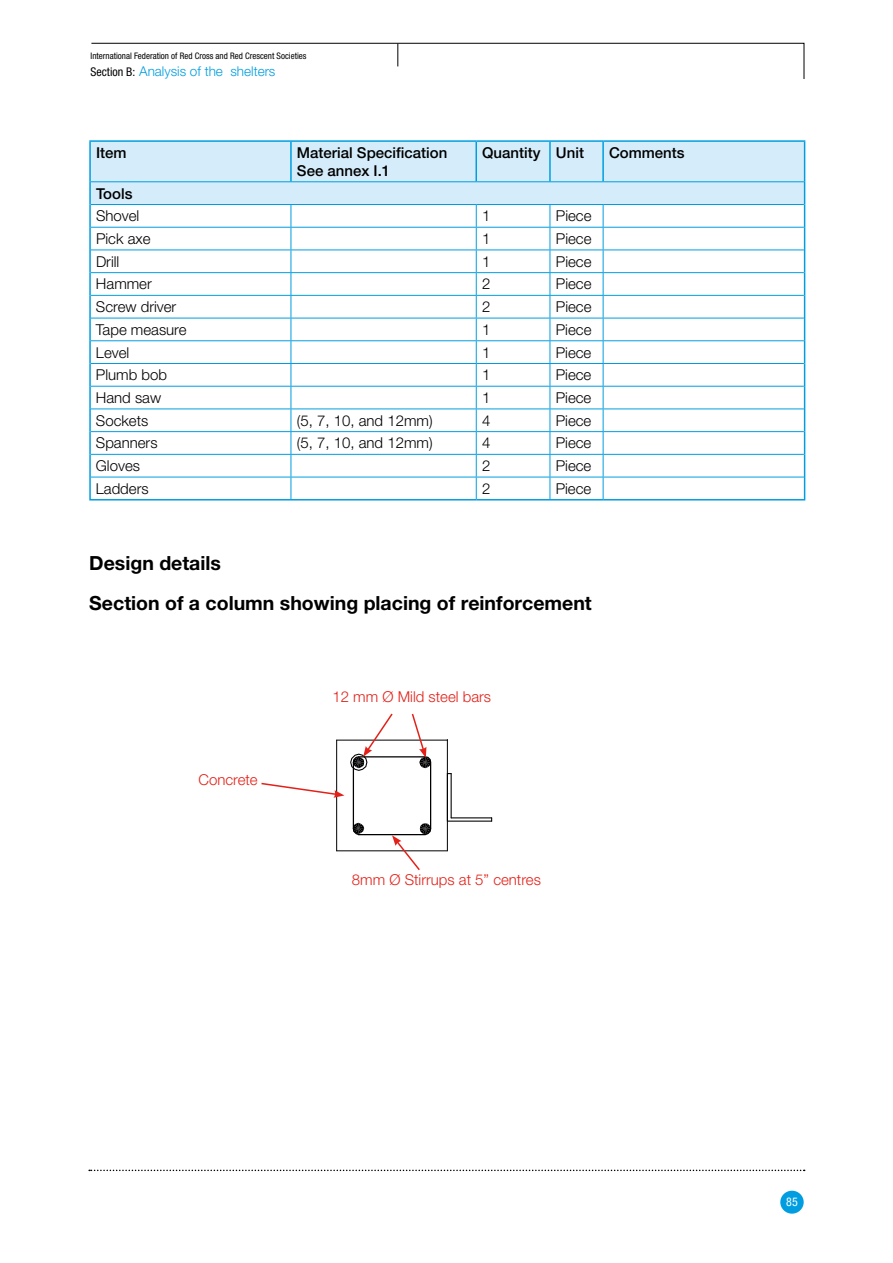
<style>
.page{position:relative;width:893px;height:1263px;background:#fff}
.page>*{position:absolute;margin:0;border:0;box-sizing:border-box;transform-origin:0 0}
.t1{font:700 19.5px/40.3px "Helvetica Neue LT Pro";color:#000}
.t2{font:300 15px/22.6px "Helvetica Neue LT Pro";color:#000}
.t3{font:500 15px/18px "Helvetica Neue LT Pro";color:#000}
.t4{font:300 15px "Helvetica Neue LT Pro";color:#e32119}
.t5{font:300 13.5px "Helvetica Neue LT Pro";color:#009ee0}
.t6{font:condensed 12px "Helvetica Neue";color:#fff}
.t7{font:condensed 9px "Helvetica Neue";color:#000}
.s1{font-family:"Helvetica Neue";font-weight:400;font-stretch:condensed;font-size:12px;color:#000}
.s2{font-weight:500}
</style>
<div class="page">
<div style="left:780px;top:1191px;width:24px;height:23px;background:#009ee0;border-radius:50%"></div>
<svg style="left:89px;top:1169px;width:716px;height:2px"></svg>
<svg style="left:91px;top:43px;width:713px;height:36px"></svg>
<hr style="left:89px;top:140px;width:202px;height:2px;background:#009ee0">
<hr style="left:89px;top:142px;width:2px;height:40px;background:#009ee0">
<hr style="left:291px;top:140px;width:185px;height:2px;background:#009ee0">
<hr style="left:476px;top:140px;width:74px;height:2px;background:#009ee0">
<hr style="left:550px;top:140px;width:53px;height:2px;background:#009ee0">
<hr style="left:603px;top:140px;width:202px;height:2px;background:#009ee0">
<hr style="left:89px;top:182px;width:2px;height:22px;background:#009ee0">
<hr style="left:89px;top:204px;width:2px;height:23px;background:#009ee0">
<hr style="left:89px;top:227px;width:2px;height:23px;background:#009ee0">
<hr style="left:89px;top:250px;width:2px;height:23px;background:#009ee0">
<hr style="left:89px;top:273px;width:2px;height:22px;background:#009ee0">
<hr style="left:89px;top:295px;width:2px;height:23px;background:#009ee0">
<hr style="left:89px;top:318px;width:2px;height:23px;background:#009ee0">
<hr style="left:89px;top:341px;width:2px;height:22px;background:#009ee0">
<hr style="left:89px;top:363px;width:2px;height:23px;background:#009ee0">
<hr style="left:89px;top:386px;width:2px;height:23px;background:#009ee0">
<hr style="left:89px;top:409px;width:2px;height:23px;background:#009ee0">
<hr style="left:89px;top:432px;width:2px;height:22px;background:#009ee0">
<hr style="left:89px;top:454px;width:2px;height:23px;background:#009ee0">
<hr style="left:89px;top:477px;width:2px;height:22px;background:#009ee0">
<svg style="left:90px;top:141px;width:715px;height:358px"></svg>
<hr style="left:89px;top:499px;width:202px;height:1px;background:#009ee0">
<hr style="left:291px;top:499px;width:185px;height:1px;background:#009ee0">
<hr style="left:476px;top:499px;width:74px;height:1px;background:#009ee0">
<hr style="left:550px;top:499px;width:53px;height:1px;background:#009ee0">
<hr style="left:603px;top:499px;width:202px;height:1px;background:#009ee0">
<hr style="left:336px;top:740px;width:1px;height:111px;background:#000">
<hr style="left:447px;top:740px;width:1px;height:111px;background:#000">
<hr style="left:337px;top:740px;width:110px;height:1px;background:#000">
<hr style="left:337px;top:850px;width:110px;height:1px;background:#000">
<svg style="left:446px;top:772px;width:47px;height:50px"></svg>
<svg style="left:350px;top:713px;width:82px;height:158px"></svg>
<svg style="left:261px;top:782px;width:83px;height:16px"></svg>
<p class="t7" style="left:91px;top:51px;width:217px">International Federation of Red Cross and Red Crescent Societies</p>
<p class="t5" style="left:91px;top:63px;width:186px"><span class="s1">Section B:</span> Analysis of the shelters</p>
<p class="t3" style="left:96px;top:143px;width:32px">Item</p>
<p class="t3" style="left:297px;top:143px;width:152px">Material Specification<br>See annex I.1</p>
<p class="t3" style="left:482px;top:143px;width:103px">Quantity Unit</p>
<p class="t3" style="left:609px;top:143px;width:77px">Comments</p>
<p class="t2" style="left:96px;top:182px;width:45px"><span class="s2">Tools<br></span>Shovel</p>
<p class="t2" style="left:482px;top:204px;width:10px">1</p>
<p class="t2" style="left:556px;top:204px;width:37px">Piece</p>
<p class="t2" style="left:96px;top:227px;width:56px">Pick axe</p>
<p class="t2" style="left:482px;top:227px;width:10px">1</p>
<p class="t2" style="left:556px;top:227px;width:37px">Piece</p>
<p class="t2" style="left:96px;top:250px;width:25px">Drill</p>
<p class="t2" style="left:482px;top:250px;width:10px">1</p>
<p class="t2" style="left:556px;top:250px;width:37px">Piece</p>
<p class="t2" style="left:96px;top:272px;width:57px">Hammer</p>
<p class="t2" style="left:482px;top:272px;width:10px">2</p>
<p class="t2" style="left:556px;top:272px;width:37px">Piece</p>
<p class="t2" style="left:96px;top:295px;width:82px">Screw driver</p>
<p class="t2" style="left:482px;top:295px;width:10px">2</p>
<p class="t2" style="left:556px;top:295px;width:37px">Piece</p>
<p class="t2" style="left:96px;top:318px;width:92px">Tape measure</p>
<p class="t2" style="left:482px;top:318px;width:10px">1</p>
<p class="t2" style="left:556px;top:318px;width:37px">Piece</p>
<p class="t2" style="left:96px;top:340px;width:35px">Level</p>
<p class="t2" style="left:482px;top:340px;width:10px">1</p>
<p class="t2" style="left:556px;top:340px;width:37px">Piece</p>
<p class="t2" style="left:96px;top:363px;width:73px">Plumb bob</p>
<p class="t2" style="left:482px;top:363px;width:10px">1</p>
<p class="t2" style="left:556px;top:363px;width:37px">Piece</p>
<p class="t2" style="left:96px;top:386px;width:67px">Hand saw</p>
<p class="t2" style="left:482px;top:386px;width:10px">1</p>
<p class="t2" style="left:556px;top:386px;width:37px">Piece</p>
<p class="t2" style="left:96px;top:409px;width:54px">Sockets</p>
<p class="t2" style="left:297px;top:409px;width:137px">(5, 7, 10, and 12mm)</p>
<p class="t2" style="left:482px;top:409px;width:10px">4</p>
<p class="t2" style="left:556px;top:409px;width:37px">Piece</p>
<p class="t2" style="left:96px;top:431px;width:63px">Spanners</p>
<p class="t2" style="left:297px;top:431px;width:137px">(5, 7, 10, and 12mm)</p>
<p class="t2" style="left:482px;top:431px;width:10px">4</p>
<p class="t2" style="left:556px;top:431px;width:37px">Piece</p>
<p class="t2" style="left:96px;top:454px;width:46px">Gloves</p>
<p class="t2" style="left:482px;top:454px;width:10px">2</p>
<p class="t2" style="left:556px;top:454px;width:37px">Piece</p>
<p class="t2" style="left:96px;top:477px;width:54px">Ladders</p>
<p class="t2" style="left:482px;top:477px;width:10px">2</p>
<p class="t2" style="left:556px;top:477px;width:37px">Piece</p>
<p class="t1" style="left:89px;top:542px;width:504px">Design details<br>Section of a column showing placing of reinforcement</p>
<p class="t4" style="left:198px;top:770px;width:61px">Concrete</p>
<p class="t4" style="left:332px;top:688px;width:160px">12 mm Ø Mild steel bars</p>
<p class="t4" style="left:352px;top:870px;width:190px">8mm Ø Stirrups at 5” centres</p>
<p class="t6" style="left:786px;top:1195px;width:13px">85</p>
</div>
